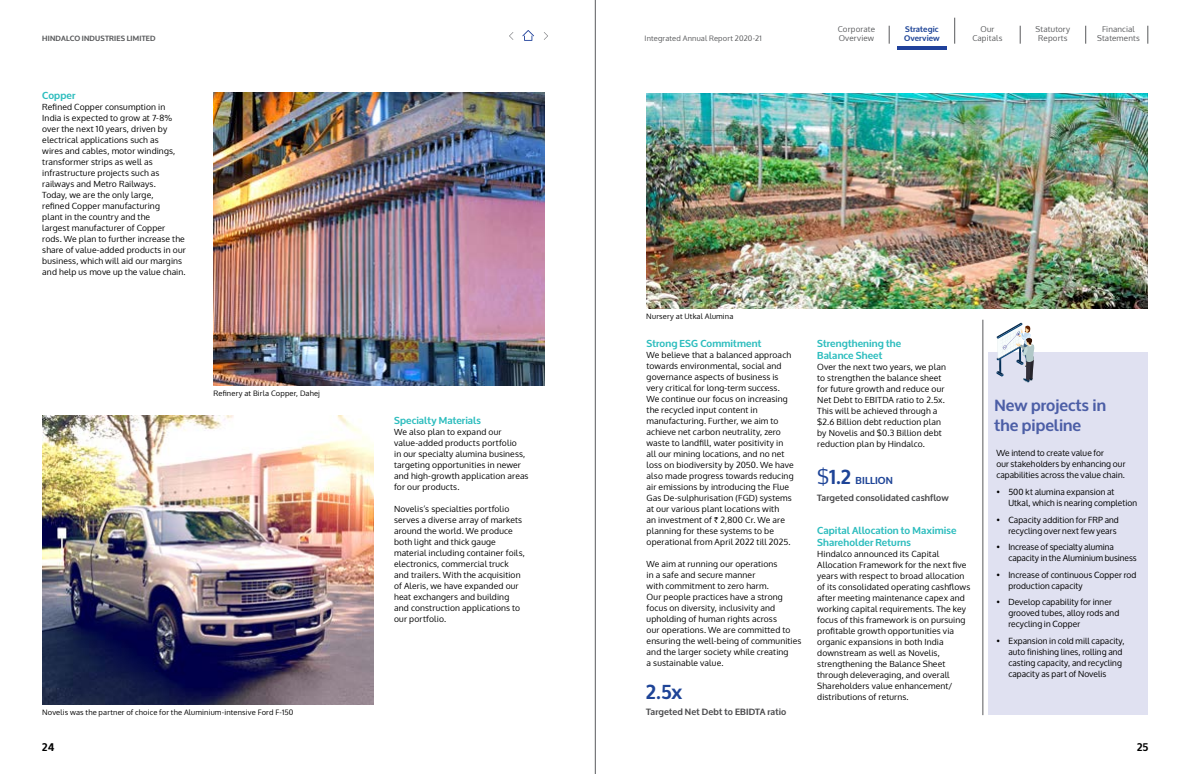
<style>
.page{position:relative;width:1191px;height:774px;background:#fff}
.page>*{position:absolute;margin:0;border:0;box-sizing:border-box;transform-origin:0 0}
.t1{font:700 20px "Oxygen";color:#1e4497}
.t2{font:700 16px/20px "Oxygen";color:#4c5ea6}
.t3{font:700 11px "Oxygen";color:#000}
.t4{font:700 10px/12px "Oxygen";letter-spacing:.01em;color:#2dbdbe}
.t5{font:700 10px "Oxygen";letter-spacing:.015em;color:#1e4497}
.t6{font:700 9px "Oxygen";letter-spacing:.015em;color:#4d4d4f}
.t7{font:8.5px/11px "Oxygen";letter-spacing:.015em;color:#000}
.t8{font:8.5px/11px "Oxygen";letter-spacing:.01em;color:#000}
.t9{font:8px/9px "Oxygen";letter-spacing:.02em;color:#58595b;text-align:center}
.t10{font:700 8px/9px "Oxygen";letter-spacing:.015em;color:#1e4497}
.t11{font:7.5px "Oxygen";letter-spacing:.02em;color:#000}
.t12{font:7.5px "Oxygen";letter-spacing:.02em;color:#58595b}
.t13{font:700 7.5px "Oxygen";letter-spacing:.025em;color:#58595b}
.s1{font-family:"Rupee"}
.s2{font-weight:400;font-size:20px}
.s3{font-size:20px}
</style>
<div class="page">
<div style="left:988px;top:352px;width:160px;height:362px;background:#e0e1f1"></div>
<img style="left:43px;top:415px;width:330px;height:289px">
<img style="left:646px;top:94px;width:501px;height:214px">
<img style="left:213px;top:93px;width:331px;height:292px">
<svg style="left:996px;top:323px;width:39px;height:59px"></svg>
<hr style="left:982px;top:320px;width:1px;height:395px;background:#58595b">
<hr style="left:897px;top:46px;width:49px;height:4px;background:#20419b">
<svg style="left:889px;top:26px;width:1px;height:18px"></svg>
<svg style="left:1020px;top:26px;width:1px;height:18px"></svg>
<svg style="left:1085px;top:26px;width:1px;height:18px"></svg>
<svg style="left:954px;top:18px;width:1px;height:26px"></svg>
<svg style="left:1147px;top:26px;width:1px;height:18px"></svg>
<svg style="left:522px;top:30px;width:12px;height:11px"></svg>
<svg style="left:544px;top:32px;width:4px;height:8px"></svg>
<svg style="left:509px;top:32px;width:4px;height:8px"></svg>
<hr style="left:595px;top:0;width:1px;height:774px;background:#77787b">
<p class="t9" style="left:838px;top:24px;width:39px;text-align:left">Corporate<br>Overview</p>
<p class="t9" style="left:972px;top:24px;width:32px">Our<br>Capitals</p>
<p class="t9" style="left:1097px;top:24px;width:44px">Financial<br>Statements</p>
<p class="t13" style="left:42px;top:34px;width:115px">HINDALCO INDUSTRIES LIMITED</p>
<p class="t12" style="left:644px;top:33px;width:119px">Integrated Annual Report 2020-21</p>
<p class="t9" style="left:1035px;top:24px;width:36px">Statutory<br>Reports</p>
<p class="t10" style="left:904px;top:25px;width:37px">Strategic<br>Overview</p>
<p class="t4" style="left:42px;top:90px;width:35px">Copper</p>
<p class="t7" style="left:42px;top:101px;width:145px">Refined Copper consumption in<br>India is expected to grow at 7-8% over the next 10 years, driven by electrical applications such as<br>wires and cables, motor windings, transformer strips as well as infrastructure projects such as railways and Metro Railways.<br>Today, we are the only large,<br>refined Copper manufacturing<br>plant in the country and the<br>largest manufacturer of Copper rods. We plan to further increase the share of value-added products in our business, which will aid our margins and help us move up the value chain.</p>
<p class="t11" style="left:213px;top:388px;width:108px">Refinery at Birla Copper, Dahej</p>
<p class="t11" style="left:42px;top:707px;width:253px">Novelis was the partner of choice for the Aluminium-intensive Ford F-150</p>
<p class="t4" style="left:394px;top:414px;width:88px">Specialty Materials</p>
<p class="t7" style="left:394px;top:426px;width:136px">We also plan to expand our value-added products portfolio<br>in our specialty alumina business, targeting opportunities in newer and high-growth application areas for our products.</p>
<p class="t7" style="left:394px;top:503px;width:132px">Novelis’s specialties portfolio serves a diverse array of markets around the world. We produce both light and thick gauge material including container foils, electronics, commercial truck and trailers. With the acquisition of Aleris, we have expanded our heat exchangers and building and construction applications to our portfolio.</p>
<p class="t11" style="left:646px;top:311px;width:89px">Nursery at Utkal Alumina</p>
<p class="t4" style="left:646px;top:337px;width:116px">Strong ESG Commitment</p>
<p class="t7" style="left:646px;top:349px;width:149px">We believe that a balanced approach towards environmental, social and governance aspects of business is very critical for long-term success.<br>We continue our focus on increasing the recycled input content in manufacturing. Further, we aim to achieve net carbon neutrality, zero waste to landfill, water positivity in all our mining locations, and no net loss on biodiversity by 2050. We have also made progress towards reducing air emissions by introducing the Flue Gas De-sulphurisation (FGD) systems at our various plant locations with<br>an investment of <span class="s1">`</span> 2,800 Cr. We are planning for these systems to be operational from April 2022 till 2025.</p>
<p class="t7" style="left:646px;top:558px;width:156px">We aim at running our operations<br>in a safe and secure manner<br>with commitment to zero harm.<br>Our people practices have a strong focus on diversity, inclusivity and upholding of human rights across<br>our operations. We are committed to ensuring the well-being of communities and the larger society while creating<br>a sustainable value.</p>
<h1 class="t1" style="left:646px;top:679px;width:38px">2.5x</h1>
<p class="t6" style="left:646px;top:706px;width:141px">Targeted Net Debt to EBIDTA ratio</p>
<p class="t4" style="left:817px;top:337px;width:85px">Strengthening the<br>Balance Sheet</p>
<p class="t7" style="left:817px;top:361px;width:130px">Over the next two years, we plan to strengthen the balance sheet for future growth and reduce our<br>Net Debt to EBITDA ratio to 2.5x.<br>This will be achieved through a $2.6 Billion debt reduction plan by Novelis and $0.3 Billion debt reduction plan by Hindalco.</p>
<p class="t5" style="left:817px;top:474px;width:77px"><span class="s2">$</span><span class="s3">1.2</span> BILLION</p>
<p class="t6" style="left:817px;top:492px;width:133px">Targeted consolidated cashflow</p>
<p class="t4" style="left:817px;top:524px;width:141px">Capital Allocation to Maximise<br>Shareholder Returns</p>
<p class="t7" style="left:817px;top:548px;width:155px">Hindalco announced its Capital Allocation Framework for the next five years with respect to broad allocation of its consolidated operating cashflows after meeting maintenance capex and working capital requirements. The key focus of this framework is on pursuing profitable growth opportunities via organic expansions in both India downstream as well as Novelis, strengthening the Balance Sheet through deleveraging, and overall Shareholders value enhancement/ distributions of returns.</p>
<h2 class="t2" style="left:994px;top:396px;width:113px">New projects in the pipeline</h2>
<p class="t8" style="left:996px;top:448px;width:130px">We intend to create value for<br>our stakeholders by enhancing our capabilities across the value chain.</p>
<p class="t8" style="left:1008px;top:487px;width:130px;text-indent:-12px">• 500 kt alumina expansion at<br>Utkal, which is nearing completion</p>
<p class="t8" style="left:996px;top:514px;width:124px;text-align:right">• Capacity addition for FRP and recycling over next few years</p>
<p class="t8" style="left:1008px;top:542px;width:130px;text-indent:-12px">• Increase of specialty alumina capacity in the Aluminium business</p>
<p class="t8" style="left:1008px;top:569px;width:129px;text-indent:-12px">• Increase of continuous Copper rod production capacity</p>
<p class="t8" style="left:1008px;top:597px;width:112px;text-indent:-12px">• Develop capability for inner grooved tubes, alloy rods and recycling in Copper</p>
<p class="t8" style="left:1008px;top:635px;width:118px;text-indent:-12px">• Expansion in cold mill capacity, auto finishing lines, rolling and casting capacity, and recycling capacity as part of Novelis</p>
<p class="t3" style="left:42px;top:740px;width:14px">24</p>
<p class="t3" style="left:1137px;top:740px;width:13px">25</p>
</div>
